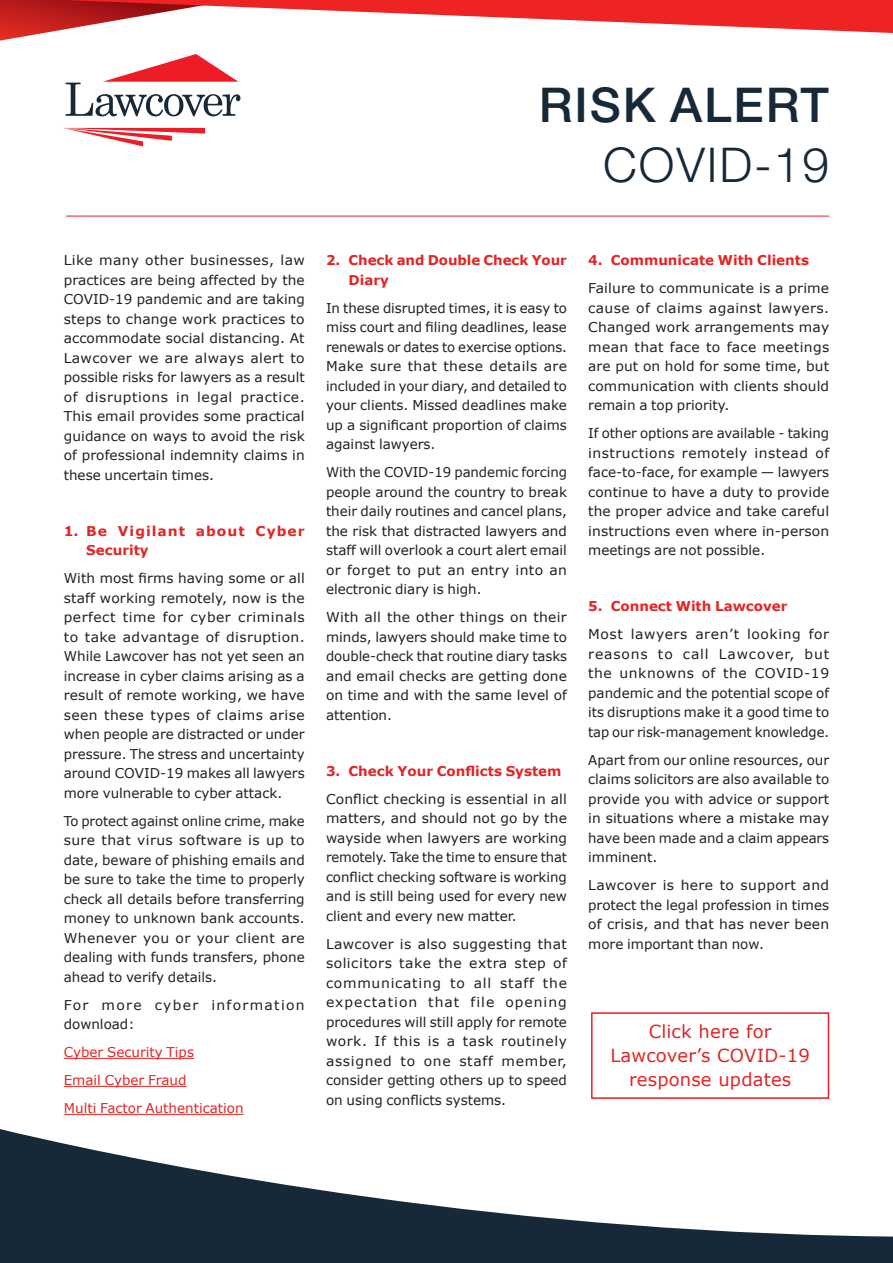
<style>
.page{position:relative;width:893px;height:1263px;background:#fff}
.page>*{position:absolute;margin:0;border:0;box-sizing:border-box;transform-origin:0 0}
.HEADERS2{font:500 48px/60px "Helvetica Neue";letter-spacing:.04em;color:#172938;text-align:right}
.t1{font:18px/24px "Verdana";letter-spacing:.01em;color:#e22525;text-align:center}
.lcnBODY{font:13.5px/19.5px "Verdana";color:#231f20;text-align:justify}
.lcnBODY-2{font:700 13.5px/19.5px "Verdana";color:#e22525}
.lcnBODY-3{font:13.5px "Verdana";color:#e22525}
.lcnBODY-4{font:13.5px/19.5px "Verdana";letter-spacing:.095em;color:#231f20}
.lcnBODY-5{font:700 13.5px/19.5px "Verdana";letter-spacing:.07em;color:#e22525}
.s1{font-weight:300}
</style>
<div class="page">
<hr style="left:64px;top:1058px;width:130px;height:1px;background:#e22525">
<hr style="left:64px;top:1086px;width:123px;height:1px;background:#e22525">
<svg style="left:0;top:1113px;width:893px;height:150px"></svg>
<svg style="left:63px;top:128px;width:142px;height:18px"></svg>
<svg style="left:66px;top:54px;width:174px;height:62px"></svg>
<div style="left:591px;top:1012px;width:238px;height:87px;border:2px solid #ee1c25"></div>
<svg style="left:0;top:0;width:893px;height:41px"></svg>
<hr style="left:66px;top:216px;width:763px;height:1px;background:#e22525">
<p class="HEADERS2" style="left:539px;top:75px;width:292px">RISK ALERT<br><span class="s1">COVID-19</span></p>
<p class="lcnBODY" style="left:64px;top:251px;width:243px">Like many other businesses, law practices are being affected by the COVID-19 pandemic and are taking steps to change work practices to accommodate social distancing. At Lawcover we are always alert to possible risks for lawyers as a result of disruptions in legal practice.<br>This email provides some practical guidance on ways to avoid the risk of professional indemnity claims in these uncertain times.</p>
<p class="lcnBODY-5" style="left:86px;top:521px;width:220px;text-indent:-22px">1. Be Vigilant about Cyber<br>Security</p>
<p class="lcnBODY" style="left:64px;top:569px;width:242px">With most firms having some or all staff working remotely, now is the perfect time for cyber criminals to take advantage of disruption.<br>While Lawcover has not yet seen an increase in cyber claims arising as a result of remote working, we have seen these types of claims arise when people are distracted or under pressure. The stress and uncertainty around COVID-19 makes all lawyers more vulnerable to cyber attack.</p>
<p class="lcnBODY" style="left:64px;top:811px;width:242px">To protect against online crime, make sure that virus software is up to date, beware of phishing emails and be sure to take the time to properly check all details before transferring money to unknown bank accounts.<br>Whenever you or your client are dealing with funds transfers, phone ahead to verify details.</p>
<p class="lcnBODY-4" style="left:64px;top:995px;width:242px">For more cyber information download:</p>
<p class="lcnBODY-3" style="left:64px;top:1044px;width:132px">Cyber Security Tips</p>
<p class="lcnBODY-3" style="left:64px;top:1072px;width:124px">Email Cyber Fraud</p>
<p class="lcnBODY-3" style="left:64px;top:1100px;width:181px">Multi Factor Authentication</p>
<p class="lcnBODY-2" style="left:348px;top:250px;width:220px;text-indent:-22px">2. Check and Double Check Your<br>Diary</p>
<p class="lcnBODY" style="left:326px;top:298px;width:243px">In these disrupted times, it is easy to miss court and filing deadlines, lease renewals or dates to exercise options.<br>Make sure that these details are included in your diary, and detailed to your clients. Missed deadlines make up a significant proportion of claims against lawyers.</p>
<p class="lcnBODY" style="left:326px;top:463px;width:243px">With the COVID-19 pandemic forcing people around the country to break their daily routines and cancel plans, the risk that distracted lawyers and staff will overlook a court alert email or forget to put an entry into an electronic diary is high.</p>
<p class="lcnBODY" style="left:326px;top:608px;width:243px">With all the other things on their minds, lawyers should make time to double-check that routine diary tasks and email checks are getting done on time and with the same level of attention.</p>
<p class="lcnBODY-2" style="left:326px;top:761px;width:237px">3. Check Your Conflicts System</p>
<p class="lcnBODY" style="left:326px;top:789px;width:243px">Conflict checking is essential in all matters, and should not go by the wayside when lawyers are working remotely. Take the time to ensure that conflict checking software is working and is still being used for every new client and every new matter.</p>
<p class="lcnBODY" style="left:326px;top:934px;width:243px">Lawcover is also suggesting that solicitors take the extra step of communicating to all staff the expectation that file opening procedures will still apply for remote work. If this is a task routinely assigned to one staff member, consider getting others up to speed on using conflicts systems.</p>
<p class="lcnBODY-2" style="left:588px;top:250px;width:222px">4. Communicate With Clients</p>
<p class="lcnBODY" style="left:588px;top:279px;width:243px">Failure to communicate is a prime cause of claims against lawyers.<br>Changed work arrangements may mean that face to face meetings are put on hold for some time, but communication with clients should remain a top priority.</p>
<p class="lcnBODY" style="left:588px;top:424px;width:243px">If other options are available - taking instructions remotely instead of face-to-face, for example — lawyers continue to have a duty to provide the proper advice and take careful instructions even where in-person meetings are not possible.</p>
<p class="lcnBODY-2" style="left:588px;top:596px;width:201px">5. Connect With Lawcover</p>
<p class="lcnBODY" style="left:588px;top:625px;width:242px">Most lawyers aren’t looking for reasons to call Lawcover, but the unknowns of the COVID-19 pandemic and the potential scope of its disruptions make it a good time to tap our risk-management knowledge.</p>
<p class="lcnBODY" style="left:588px;top:750px;width:243px">Apart from our online resources, our claims solicitors are also available to provide you with advice or support in situations where a mistake may have been made and a claim appears imminent.</p>
<p class="lcnBODY" style="left:588px;top:876px;width:243px">Lawcover is here to support and protect the legal profession in times of crisis, and that has never been more important than now.</p>
<p class="t1" style="left:610px;top:1020px;width:201px">Click here for<br>Lawcover’s COVID-19 response updates</p>
</div>
